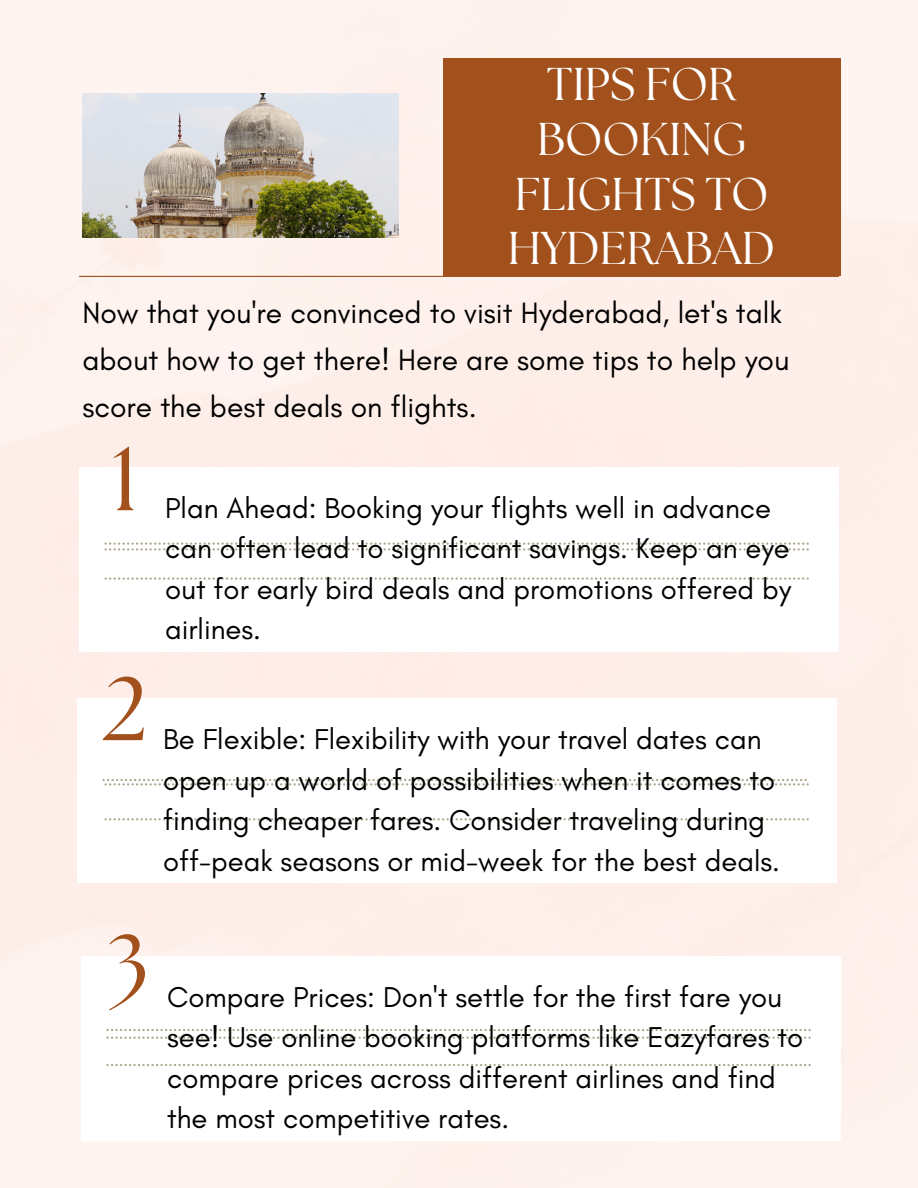
<style>
.page{position:relative;width:918px;height:1188px;background:#fef0ea}
.page>*{position:absolute;margin:0;border:0;box-sizing:border-box;transform-origin:0 0}
.t1{font:90px "The Seasons";color:#a2511d}
.t2{font:45.9px/54.6px "The Seasons";color:#fff;text-align:center}
.t3{font:30px/47.2px "Glacial Indifference";color:#000}
.t4{font:29.25px/40.5px "Glacial Indifference";color:#000}
</style>
<div class="page">
<svg style="left:77px;top:698px;width:760px;height:185px"></svg>
<svg style="left:81px;top:956px;width:760px;height:184px"></svg>
<svg style="left:106px;top:1037px;width:705px;height:2px"></svg>
<svg style="left:105px;top:818px;width:704px;height:2px"></svg>
<svg style="left:106px;top:1064px;width:705px;height:2px"></svg>
<svg style="left:102px;top:779px;width:707px;height:7px"></svg>
<svg style="left:106px;top:1029px;width:705px;height:2px"></svg>
<hr style="left:79px;top:276px;width:760px;height:1px;background:#a2511d">
<img style="left:82px;top:94px;width:317px;height:144px">
<div style="left:443px;top:59px;width:397px;height:217px;background:#a2511d"></div>
<svg style="left:79px;top:467px;width:760px;height:185px"></svg>
<svg style="left:105px;top:577px;width:704px;height:3px"></svg>
<svg style="left:105px;top:542px;width:704px;height:9px"></svg>
<h2 class="t2" style="left:508px;top:60px;width:269px">TIPS FOR<br>BOOKING<br>FLIGHTS TO<br>HYDERABAD</h2>
<p class="t3" style="left:82px;top:289px;width:708px">Now that you're convinced to visit Hyderabad, let's talk about how to get there! Here are some tips to help you score the best deals on flights.</p>
<h1 class="t1" style="left:111px;top:438px;width:29px">1</h1>
<h1 class="t1" style="left:102px;top:668px;width:46px">2</h1>
<p class="t4" style="left:165px;top:487px;width:628px">Plan Ahead: Booking your flights well in advance can often lead to significant savings. Keep an eye out for early bird deals and promotions offered by airlines.</p>
<p class="t4" style="left:163px;top:719px;width:618px">Be Flexible: Flexibility with your travel dates can open up a world of possibilities when it comes to finding cheaper fares. Consider traveling during off-peak seasons or mid-week for the best deals.</p>
<h1 class="t1" style="left:106px;top:926px;width:44px">3</h1>
<p class="t4" style="left:167px;top:976px;width:638px">Compare Prices: Don't settle for the first fare you see! Use online booking platforms like Eazyfares to compare prices across different airlines and find the most competitive rates.</p>
</div>
